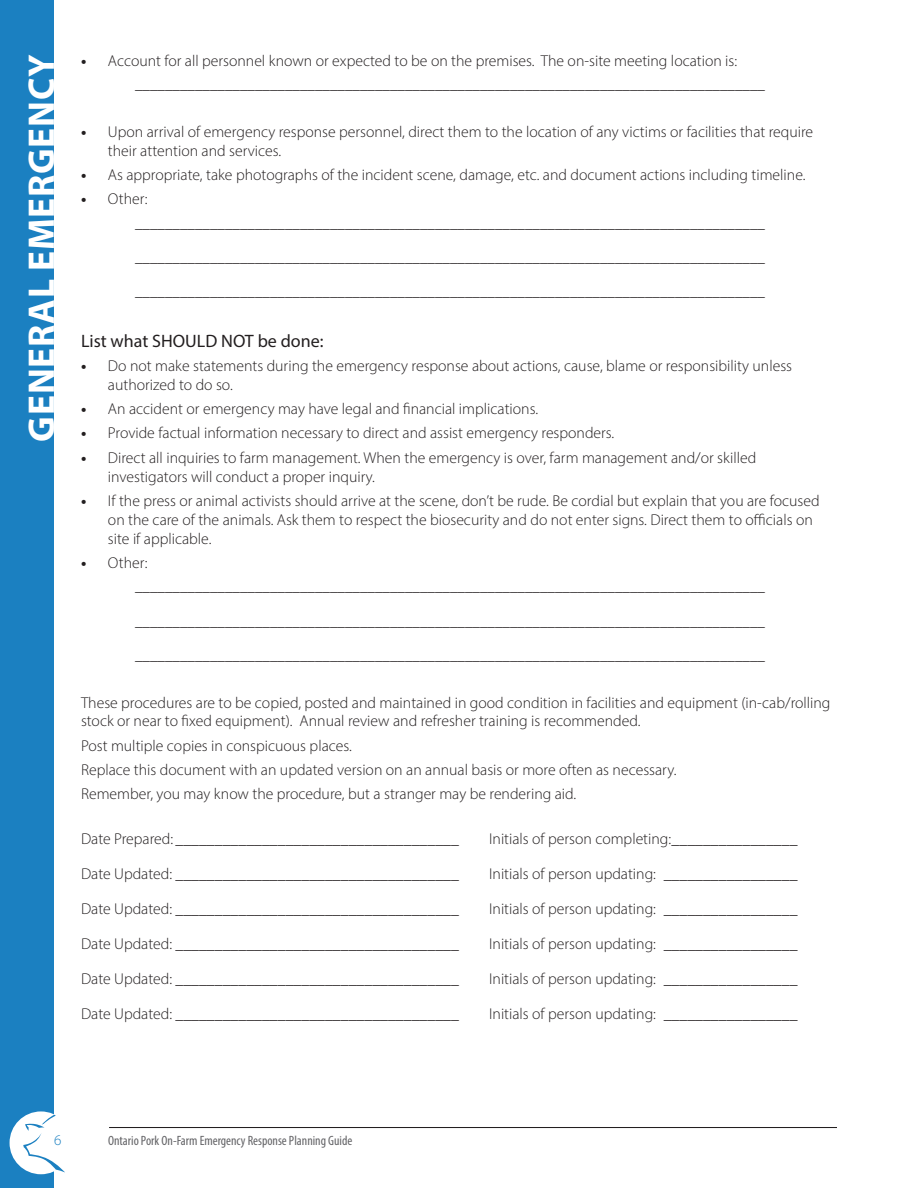
<style>
.page{position:relative;width:918px;height:1188px;background:#fff}
.page>*{position:absolute;margin:0;border:0;box-sizing:border-box;transform-origin:0 0}
.t1{font:700 37.5px "Myriad Pro";letter-spacing:.02em;color:#fff}
.t2{font:18px "Myriad Pro";color:#231f20}
.body_copy{font:300 15.75px/18.9px "Myriad Pro";color:#231f20}
.t3{font:300 15px "Myriad Pro";color:#231f20}
.t4{font:300 15px "Myriad Pro";color:#1b80c1}
.t5{font:condensed 13.5px "Myriad Pro";color:#636366}
.s1{font-weight:700}
</style>
<div class="page">
<div style="left:0;top:0;width:53px;height:1188px;background:#1b80c1"></div>
<div style="left:10px;top:1111px;width:62px;height:63px;background:#fff;border-radius:50%"></div>
<svg style="left:23px;top:1115px;width:42px;height:58px"></svg>
<hr style="left:109px;top:1127px;width:728px;height:1px;background:#231f20">
<p class="t1" style="left:17px;top:442px;width:389px;rotate:-90deg">GENERAL EMERGENCY</p>
<p class="body_copy" style="left:81px;top:51px;width:658px"><span class="s1">•</span> Account for all personnel known or expected to be on the premises. The on-site meeting location is:</p>
<p class="t3" style="left:135px;top:75px;width:631px">____________________________________________________________________________________</p>
<p class="body_copy" style="left:108px;top:122px;width:707px;text-indent:-27px"><span class="s1">•</span> Upon arrival of emergency response personnel, direct them to the location of any victims or facilities that require their attention and services.</p>
<p class="body_copy" style="left:81px;top:165px;width:726px"><span class="s1">•</span> As appropriate, take photographs of the incident scene, damage, etc. and document actions including timeline.</p>
<p class="body_copy" style="left:81px;top:190px;width:68px"><span class="s1">•</span> Other:</p>
<p class="t3" style="left:135px;top:214px;width:631px">____________________________________________________________________________________</p>
<p class="t3" style="left:135px;top:248px;width:631px">____________________________________________________________________________________</p>
<p class="t3" style="left:135px;top:282px;width:631px">____________________________________________________________________________________</p>
<p class="t2" style="left:81px;top:329px;width:244px">List what SHOULD NOT be done:</p>
<p class="body_copy" style="left:108px;top:356px;width:686px;text-indent:-27px"><span class="s1">•</span> Do not make statements during the emergency response about actions, cause, blame or responsibility unless authorized to do so.</p>
<p class="body_copy" style="left:81px;top:399px;width:459px"><span class="s1">•</span> An accident or emergency may have legal and financial implications.</p>
<p class="body_copy" style="left:81px;top:424px;width:535px"><span class="s1">•</span> Provide factual information necessary to direct and assist emergency responders.</p>
<p class="body_copy" style="left:108px;top:448px;width:650px;text-indent:-27px"><span class="s1">•</span> Direct all inquiries to farm management. When the emergency is over, farm management and/or skilled investigators will conduct a proper inquiry.</p>
<p class="body_copy" style="left:108px;top:491px;width:713px;text-indent:-27px"><span class="s1">•</span> If the press or animal activists should arrive at the scene, don’t be rude. Be cordial but explain that you are focused on the care of the animals. Ask them to respect the biosecurity and do not enter signs. Direct them to officials on site if applicable.</p>
<p class="body_copy" style="left:81px;top:553px;width:68px"><span class="s1">•</span> Other:</p>
<p class="t3" style="left:135px;top:577px;width:631px">____________________________________________________________________________________</p>
<p class="t3" style="left:135px;top:612px;width:631px">____________________________________________________________________________________</p>
<p class="t3" style="left:135px;top:646px;width:631px">____________________________________________________________________________________</p>
<p class="body_copy" style="left:81px;top:693px;width:751px">These procedures are to be copied, posted and maintained in good condition in facilities and equipment (in-cab/rolling stock or near to fixed equipment). Annual review and refresher training is recommended.</p>
<p class="body_copy" style="left:81px;top:736px;width:272px">Post multiple copies in conspicuous places.</p>
<p class="body_copy" style="left:81px;top:760px;width:597px">Replace this document with an updated version on an annual basis or more often as necessary.</p>
<p class="body_copy" style="left:81px;top:784px;width:497px">Remember, you may know the procedure, but a stranger may be rendering aid.</p>
<p class="body_copy" style="left:81px;top:829px;width:379px">Date Prepared: ____________________________________</p>
<p class="body_copy" style="left:489px;top:829px;width:310px">Initials of person completing:________________</p>
<p class="body_copy" style="left:81px;top:864px;width:379px">Date Updated: ____________________________________</p>
<p class="body_copy" style="left:489px;top:864px;width:310px">Initials of person updating: _________________</p>
<p class="body_copy" style="left:81px;top:899px;width:379px">Date Updated: ____________________________________</p>
<p class="body_copy" style="left:489px;top:899px;width:310px">Initials of person updating: _________________</p>
<p class="body_copy" style="left:81px;top:934px;width:379px">Date Updated: ____________________________________</p>
<p class="body_copy" style="left:489px;top:934px;width:310px">Initials of person updating: _________________</p>
<p class="body_copy" style="left:81px;top:969px;width:379px">Date Updated: ____________________________________</p>
<p class="body_copy" style="left:489px;top:969px;width:310px">Initials of person updating: _________________</p>
<p class="body_copy" style="left:81px;top:1005px;width:379px">Date Updated: ____________________________________</p>
<p class="body_copy" style="left:489px;top:1005px;width:310px">Initials of person updating: _________________</p>
<p class="t4" style="left:54px;top:1131px;width:9px">6</p>
<p class="t5" style="left:108px;top:1132px;width:246px">Ontario Pork On-Farm Emergency Response Planning Guide</p>
</div>
